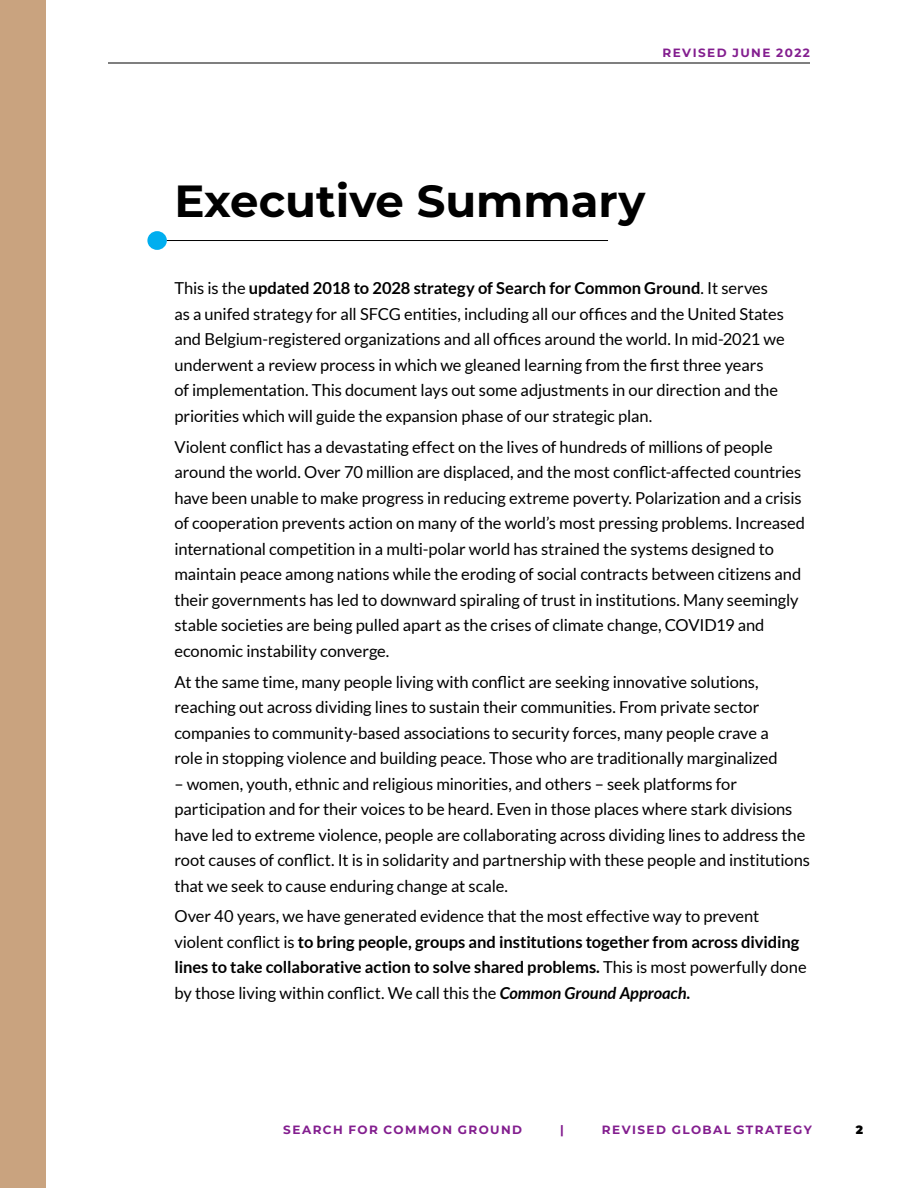
<style>
.page{position:relative;width:918px;height:1188px;background:#fff}
.page>*{position:absolute;margin:0;border:0;box-sizing:border-box;transform-origin:0 0}
.t1{font:700 45px "Montserrat";color:#000}
.t2{font:16.5px/25.5px "Lato";letter-spacing:-.005em;color:#000}
.t3{font:700 12px "Montserrat";letter-spacing:.12em;color:#831e8f}
.t4{font:900 12px "Montserrat";color:#000}
.s1{font-weight:700}
.s2{font-weight:700;font-style:italic}
</style>
<div class="page">
<hr style="left:108px;top:63px;width:702px;height:1px;background:#000">
<div style="left:0;top:0;width:45px;height:1188px;background:#c9a37f"></div>
<div style="left:147px;top:231px;width:20px;height:19px;background:#00aeef;border-radius:50%"></div>
<hr style="left:167px;top:240px;width:441px;height:1px;background:#000">
<hr style="left:917px;top:0;width:1px;height:382px;background:#c9a37f">
<p class="t3" style="left:662px;top:44px;width:149px">REVISED JUNE 2022</p>
<h1 class="t1" style="left:174px;top:171px;width:473px">Executive Summary</h1>
<p class="t2" style="left:174px;top:276px;width:612px">This is the <span class="s1">updated 2018 to 2028 strategy of Search for Common Ground</span>. It serves as a unifed strategy for all SFCG entities, including all our offices and the United States and Belgium-registered organizations and all offices around the world. In mid-2021 we underwent a review process in which we gleaned learning from the first three years<br>of implementation. This document lays out some adjustments in our direction and the priorities which will guide the expansion phase of our strategic plan.</p>
<p class="t2" style="left:174px;top:434px;width:632px">Violent conflict has a devastating effect on the lives of hundreds of millions of people around the world. Over 70 million are displaced, and the most conflict-affected countries have been unable to make progress in reducing extreme poverty. Polarization and a crisis of cooperation prevents action on many of the world’s most pressing problems. Increased international competition in a multi-polar world has strained the systems designed to maintain peace among nations while the eroding of social contracts between citizens and their governments has led to downward spiraling of trust in institutions. Many seemingly stable societies are being pulled apart as the crises of climate change, COVID19 and economic instability converge.</p>
<p class="t2" style="left:174px;top:669px;width:605px">At the same time, many people living with conflict are seeking innovative solutions, reaching out across dividing lines to sustain their communities. From private sector companies to community-based associations to security forces, many people crave a role in stopping violence and building peace. Those who are traditionally marginalized</p>
<p class="t2" style="left:174px;top:771px;width:637px">– women, youth, ethnic and religious minorities, and others – seek platforms for participation and for their voices to be heard. Even in those places where stark divisions have led to extreme violence, people are collaborating across dividing lines to address the root causes of conflict. It is in solidarity and partnership with these people and institutions that we seek to cause enduring change at scale.</p>
<p class="t2" style="left:174px;top:904px;width:634px">Over 40 years, we have generated evidence that the most effective way to prevent violent conflict is <span class="s1">to bring people, groups and institutions together from across dividing lines to take collaborative action to solve shared problems.</span> This is most powerfully done by those living within conflict. We call this the <span class="s2">Common Ground Approach</span><span class="s1">.</span></p>
<p class="t3" style="left:283px;top:1121px;width:240px">SEARCH FOR COMMON GROUND</p>
<p class="t3" style="left:560px;top:1121px;width:5px">|</p>
<p class="t3" style="left:602px;top:1121px;width:211px">REVISED GLOBAL STRATEGY</p>
<p class="t4" style="left:856px;top:1121px;width:9px">2</p>
</div>
